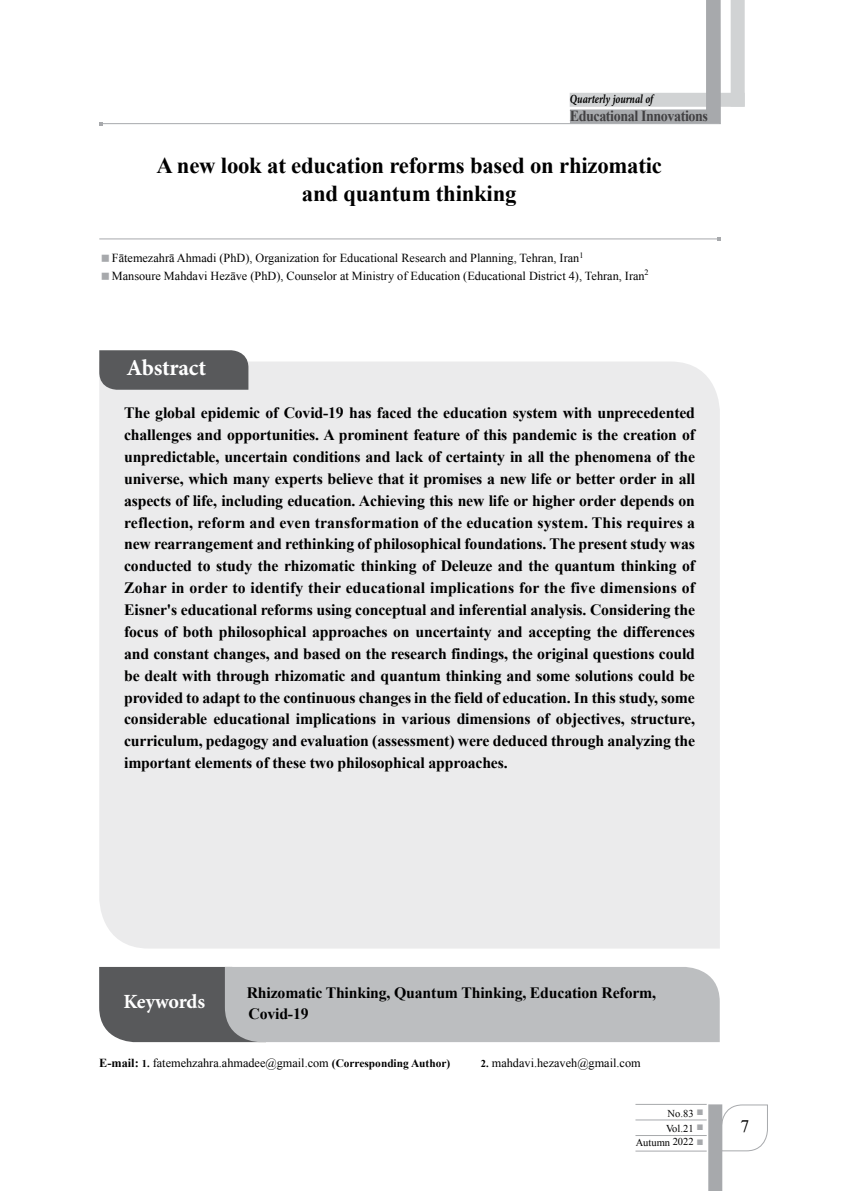
<style>
.page{position:relative;width:844px;height:1191px;background:#fff}
.page>*{position:absolute;margin:0;border:0;box-sizing:border-box;transform-origin:0 0}
.t1{font:700 22.75px/28px "Times New Roman";letter-spacing:-.01em;color:#000;text-align:center}
.t2{font:700 22.75px "Minion Pro";letter-spacing:-.01em;color:#fff}
.t3{font:700 20.12px "Minion Pro";letter-spacing:-.015em;color:#fff}
.t4{font:italic 700 17.5px "Adobe Arabic";letter-spacing:-.005em;color:#000;scale:.78 1}
.t5{font:17.5px "Times New Roman";color:#000}
.t6{font:700 15.75px/21.9px "Times New Roman";letter-spacing:-.01em;color:#000}
.t7{font:700 15.4px "Times New Roman";letter-spacing:-.03em;color:#414042;scale:.92 1}
.t8{font:12.6px "ID Lotus Normal";color:#a7a9ac}
.t9{font:12.25px "Times New Roman";color:#000}
.t10{font:700 12.25px "Times New Roman";color:#000}
.t11{font:10.5px "Times New Roman";color:#000}
.t12{font:700 10.5px "Times New Roman";color:#000}
.t13{font:8.22px "Times New Roman";color:#000}
.s1{font-weight:700;font-size:11.38px}
</style>
<div class="page">
<div style="left:730px;top:0;width:14px;height:107px;background:#d1d3d4"></div>
<div style="left:569px;top:93px;width:175px;height:14px;background:#d1d3d4"></div>
<div style="left:99px;top:362px;width:620px;height:586px;background:#ebebec"></div>
<svg style="left:99px;top:350px;width:149px;height:40px;background:#5d5e60"></svg>
<svg style="left:99px;top:967px;width:620px;height:75px;background:#a8aaac"></svg>
<svg style="left:722px;top:1104px;width:46px;height:47px"></svg>
<svg style="left:555px;top:124px;width:166px;height:1px"></svg>
<svg style="left:103px;top:0;width:618px;height:124px"></svg>
<svg style="left:99px;top:122px;width:4px;height:3px"></svg>
<hr style="left:99px;top:238px;width:619px;height:1px;background:#a7a9ac">
<svg style="left:716px;top:237px;width:4px;height:4px"></svg>
<div style="left:708px;top:1104px;width:14px;height:87px;background:#a7a9ac"></div>
<hr style="left:635px;top:1104px;width:71px;height:1px;background:#a7a9ac">
<hr style="left:635px;top:1119px;width:71px;height:1px;background:#a7a9ac">
<hr style="left:635px;top:1135px;width:71px;height:1px;background:#a7a9ac">
<hr style="left:635px;top:1150px;width:71px;height:1px;background:#a7a9ac">
<p class="t4" style="left:569px;top:87px;width:108px">Quarterly journal of</p>
<p class="t7" style="left:569px;top:105px;width:152px">Educational Innovations</p>
<h1 class="t1" style="left:156px;top:151px;width:507px">A new look at education reforms based on rhizomatic and quantum thinking</h1>
<p class="t13" style="left:579px;top:249px;width:6px">1</p>
<p class="t9" style="left:112px;top:250px;width:469px">Fātemezahrā Ahmadi (PhD ,) Organization for Educational Research and Planning, Tehran, Iran</p>
<p class="t13" style="left:644px;top:267px;width:6px">2</p>
<p class="t9" style="left:112px;top:267px;width:534px">Mansoure Mahdavi Hezāve (PhD ,) Counselor at Ministry of Education (Educational District ,)4 Tehran, Iran</p>
<h1 class="t2" style="left:126px;top:351px;width:81px">Abstract</h1>
<p class="t6" style="left:124px;top:401px;width:572px;text-align:justify">The global epidemic of Covid-19 has faced the education system with unprecedented challenges and opportunities A. prominent feature of this pandemic is the creation of unpredictable, uncertain conditions and lack of certainty in all the phenomena of the universe, which many experts believe that it promises a new life or better order in all aspects of life, including education. Achieving this new life or higher order depends on reflection, reform and even transformation of the education system. This requires a new rearrangement and rethinking of philosophical foundations. The present study was conducted to study the rhizomatic thinking of Deleuze and the quantum thinking of Zohar in order to identify their educational implications for the five dimensions of Eisner s' educational reforms using conceptual and inferential analysis. Considering the focus of both philosophical approaches on uncertainty and accepting the differences and constant changes, and based on the research findings, the original questions could be dealt with through rhizomatic and quantum thinking and some solutions could be provided to adapt to the continuous changes in the field of education In. this study, some considerable educational implications in various dimensions of objectives, structure, curriculum, pedagogy and evaluation (assessment) were deduced through analyzing the important elements of these two philosophical approaches.</p>
<p class="t3" style="left:123px;top:987px;width:83px">Keywords</p>
<p class="t6" style="left:247px;top:981px;width:411px;line-height:21px">Rhizomatic Thinking, Quantum Thinking, Education Reform,<br>Covid-19</p>
<p class="t9" style="left:153px;top:1054px;width:299px">fatemehzahra.ahmadee@gmail.com <span class="s1">(Corresponding Author)</span></p>
<p class="t10" style="left:99px;top:1054px;width:41px">E-mail:</p>
<p class="t12" style="left:142px;top:1056px;width:9px">1.</p>
<p class="t9" style="left:491px;top:1054px;width:150px">mahdavi.hezaveh@gmail.com</p>
<p class="t12" style="left:481px;top:1056px;width:9px">2.</p>
<p class="t8" style="left:696px;top:1103px;width:8px">ë</p>
<p class="t11" style="left:667px;top:1106px;width:27px">No.83</p>
<p class="t11" style="left:666px;top:1121px;width:29px">Vol.21</p>
<p class="t8" style="left:696px;top:1118px;width:8px">ë</p>
<p class="t11" style="left:635px;top:1135px;width:60px">Autumn 2022</p>
<p class="t8" style="left:696px;top:1133px;width:8px">ë</p>
<p class="t5" style="left:740px;top:1114px;width:10px">7</p>
</div>
